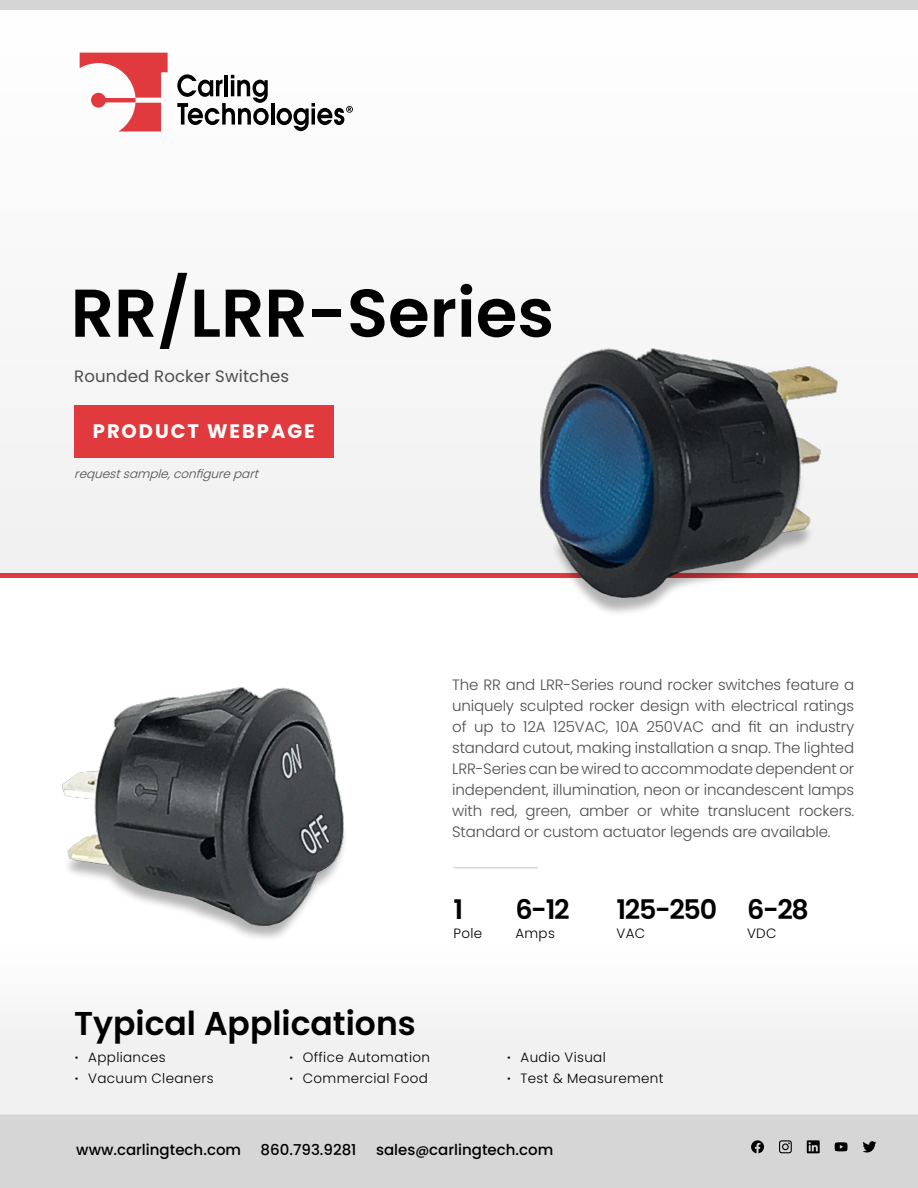
<style>
.page{position:relative;width:918px;height:1188px;background:#fff}
.page>*{position:absolute;margin:0;border:0;box-sizing:border-box;transform-origin:0 0}
.t1{font:600 67.5px "Poppins";color:#000}
.t2{font:600 33px "Poppins";color:#000}
.t3{font:600 27px "Poppins";letter-spacing:-.05em;color:#000}
.t4{font:700 19.5px "Poppins";letter-spacing:.1em;color:#fff}
.t5{font:16.5px "Poppins";letter-spacing:.01em;color:#4d4d4f}
.t6{font:300 15px/21px "Poppins";letter-spacing:-.01em;color:#4d4d4f;text-align:justify}
.t7{font:500 15px "Poppins";color:#000}
.t8{font:300 13.5px/21px "Poppins";letter-spacing:.025em;color:#000}
.t9{font:italic 300 12px "Poppins";color:#4d4d4f}
.s1{font-weight:600}
.s2{font-size:13.5px}
</style>
<div class="page">
<div style="left:0;top:9px;width:918px;height:564px;background:#f8f8f8"></div>
<div style="left:0;top:573px;width:918px;height:5px;background:#e03a3e"></div>
<div style="left:0;top:0;width:918px;height:9px;background:#d6d5d5"></div>
<svg style="left:80px;top:53px;width:88px;height:79px"></svg>
<svg style="left:177px;top:74px;width:92px;height:51px"></svg>
<hr style="left:271px;top:103px;width:3px;height:22px;background:#000">
<svg style="left:277px;top:103px;width:76px;height:28px"></svg>
<div style="left:0;top:1115px;width:918px;height:73px;background:#d6d6d6"></div>
<div style="left:0;top:1019px;width:918px;height:96px;background:#f1f1f2"></div>
<svg style="left:807px;top:1140px;width:13px;height:13px"></svg>
<svg style="left:779px;top:1140px;width:13px;height:13px"></svg>
<svg style="left:751px;top:1140px;width:13px;height:13px"></svg>
<svg style="left:835px;top:1142px;width:13px;height:9px"></svg>
<svg style="left:863px;top:1141px;width:13px;height:12px"></svg>
<div style="left:74px;top:405px;width:259px;height:53px;background:#e03a3e"></div>
<div style="left:551px;top:469px;width:264px;height:148px;background:#000;opacity:.3"></div>
<svg style="left:557px;top:597px;width:250px;height:3px"></svg>
<img style="left:540px;top:349px;width:297px;height:248px">
<div style="left:62px;top:823px;width:287px;height:120px;background:#000;opacity:.3"></div>
<img style="left:62px;top:687px;width:287px;height:244px">
<hr style="left:453px;top:867px;width:85px;height:1px;background:#d6d5d5">
<h1 class="t1" style="left:71px;top:274px;width:485px">RR/LRR-Series</h1>
<p class="t5" style="left:74px;top:366px;width:216px">Rounded Rocker Switches</p>
<h3 class="t4" style="left:93px;top:420px;width:223px">PRODUCT WEBPAGE</h3>
<p class="t9" style="left:74px;top:467px;width:190px">requestsample,configurepart</p>
<h2 class="t2" style="left:74px;top:1004px;width:343px">Typical Applications</h2>
<p class="t6" style="left:452px;top:675px;width:404px">The RR and LRR-Series round rocker switches feature a uniquely sculpted rocker design with electrical ratings of up to 12A 125VAC, 10A 250VAC and fit an industry standard cutout, making installation a snap. The lighted LRR-Series can be wired to accommodate dependent or independent, illumination, neon or incandescent lamps with red, green, amber or white translucent rockers.<br>Standard or custom actuator legends are available.</p>
<h3 class="t3" style="left:453px;top:894px;width:11px">1</h3>
<h3 class="t3" style="left:515px;top:894px;width:56px">6-12</h3>
<h3 class="t3" style="left:616px;top:894px;width:194px">125-250 6-28</h3>
<p class="t8" style="left:453px;top:923px;width:30px">Pole</p>
<p class="t8" style="left:515px;top:923px;width:41px">Amps</p>
<p class="t8" style="left:616px;top:923px;width:30px">VAC</p>
<p class="t8" style="left:747px;top:923px;width:31px">VDC</p>
<p class="t8" style="left:75px;top:1047px;width:140px"><span class="s1">∙</span> Appliances<br><span class="s1">∙</span> Vacuum Cleaners</p>
<p class="t8" style="left:289px;top:1047px;width:142px"><span class="s1">∙</span> Office Automation <span class="s1">∙</span> Commercial Food</p>
<p class="t8" style="left:507px;top:1047px;width:158px"><span class="s1">∙</span> Audio Visual<br><span class="s1">∙</span> Test &amp; Measurement</p>
<p class="t7" style="left:76px;top:1141px;width:166px">www.carlingtech.com</p>
<p class="t7" style="left:261px;top:1141px;width:97px">860.793.9281</p>
<p class="t7" style="left:376px;top:1141px;width:179px">sales<span class="s2">@</span>carlingtech.com</p>
</div>
